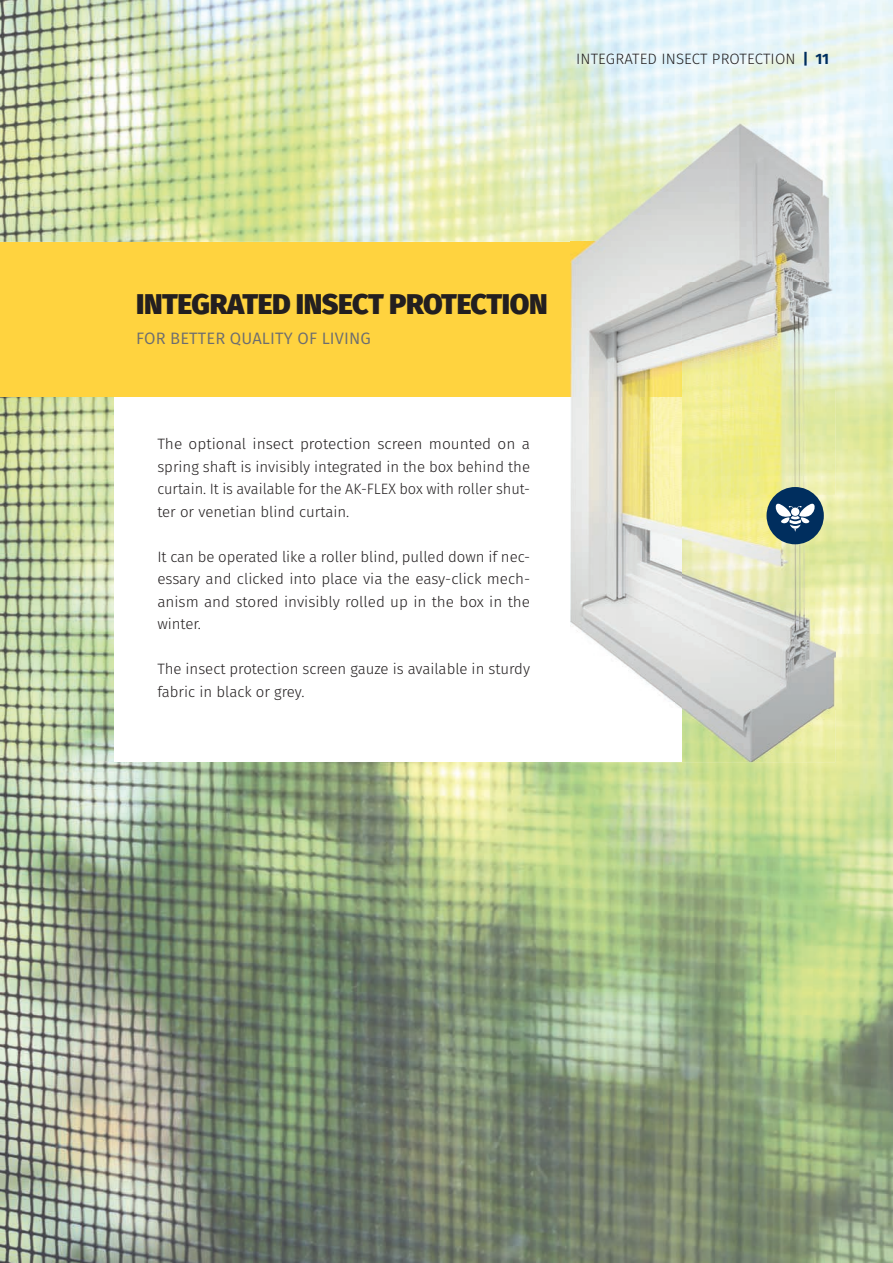
<style>
.page{position:relative;width:893px;height:1263px;background:#fff}
.page>*{position:absolute;margin:0;border:0;box-sizing:border-box;transform-origin:0 0}
.t1{font:800 28.5px "Fira Sans";letter-spacing:-.015em;color:#231f20}
.t2{font:16.5px "Fira Sans";letter-spacing:.01em;color:#6c6d70}
.t3{font:300 15px/22.5px "Fira Sans";color:#231f20;text-align:justify}
.s1{font-weight:700;color:#002e5e}
</style>
<div class="page">
<img style="left:0;top:0;width:893px;height:1263px">
<div style="left:114px;top:390px;width:568px;height:372px;background:#fff"></div>
<div style="left:0;top:242px;width:682px;height:155px;background:#ffd33f"></div>
<img style="left:571px;top:123px;width:264px;height:160px">
<img style="left:682px;top:283px;width:153px;height:426px">
<img style="left:682px;top:709px;width:153px;height:53px">
<img style="left:571px;top:242px;width:111px;height:467px">
<div style="left:766px;top:487px;width:58px;height:57px;background:#002e5e;border-radius:50%"></div>
<svg style="left:775px;top:504px;width:40px;height:28px"></svg>
<p class="t3" style="left:576px;top:47px;width:255px">INTEGRATED INSECT PROTECTION <span class="s1">| 11</span></p>
<h1 class="t1" style="left:136px;top:279px;width:413px">INTEGRATED INSECT PROTECTION</h1>
<p class="t2" style="left:136px;top:326px;width:236px">FOR BETTER QUALITY OF LIVING</p>
<p class="t3" style="left:157px;top:433px;width:374px">The optional insect protection screen mounted on a spring shaft is invisibly integrated in the box behind the curtain. It is available for the AK-FLEX box with roller shut&shy;ter or venetian blind curtain.</p>
<p class="t3" style="left:157px;top:545px;width:374px">It can be operated like a roller blind, pulled down if nec&shy;essary and clicked into place via the easy-click mech&shy;anism and stored invisibly rolled up in the box in the winter.</p>
<p class="t3" style="left:157px;top:658px;width:374px">The insect protection screen gauze is available in sturdy fabric in black or grey.</p>
</div>
